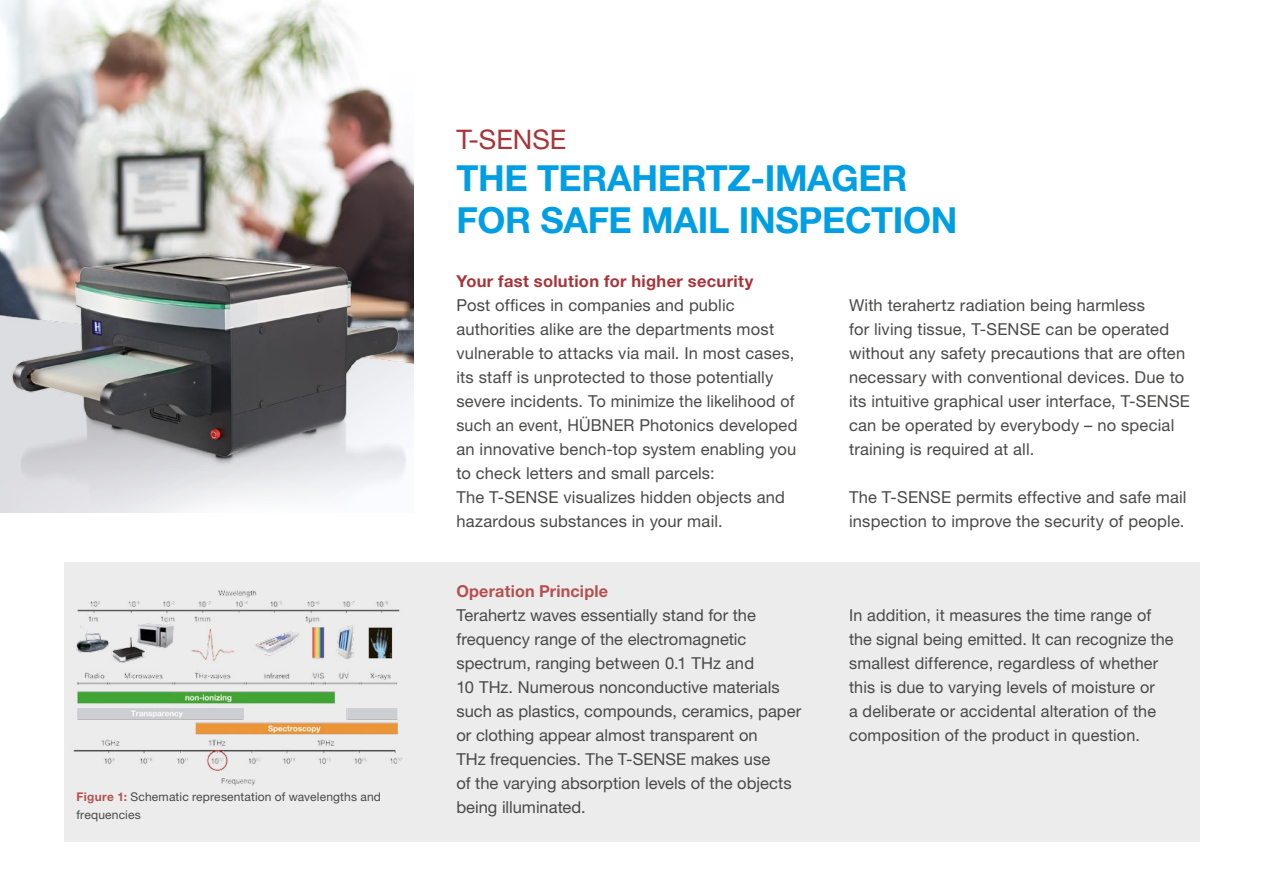
<style>
.page{position:relative;width:1263px;height:893px;background:#fff}
.page>*{position:absolute;margin:0;border:0;box-sizing:border-box;transform-origin:0 0}
.t1{font:700 36px/42px "Helvetica Neue LT";letter-spacing:-.01em;color:#009ee3}
.t2{font:27px "Helvetica Neue LT";color:#a8343a}
.t3{font:16.5px/24px "Helvetica Neue LT";letter-spacing:.01em;color:#494948}
.t4{font:700 16.5px "Helvetica Neue LT";letter-spacing:.02em;color:#a8343a}
.t5{font:700 16.5px "Helvetica Neue LT";letter-spacing:.01em;color:#b4514f}
.t6{font:12px/18px "Helvetica Neue LT";letter-spacing:.015em;color:#494948}
.s1{font-weight:700;color:#b4514f}
</style>
<div class="page">
<div style="left:64px;top:562px;width:1135px;height:280px;background:#ececed"></div>
<img style="left:73px;top:590px;width:330px;height:196px">
<img style="left:0;top:0;width:414px;height:190px">
<img style="left:0;top:190px;width:414px;height:322px">
<p class="t6" style="left:77px;top:787px;width:306px"><span class="s1">Figure 1:</span> Schematic representation of wavelengths and frequencies</p>
<h2 class="t2" style="left:456px;top:123px;width:112px">T-SENSE</h2>
<h1 class="t1" style="left:456px;top:156px;width:503px">THE TERAHERTZ-IMAGER<br>FOR SAFE MAIL INSPECTION</h1>
<p class="t4" style="left:456px;top:271px;width:298px">Your fast solution for higher security</p>
<p class="t3" style="left:456px;top:293px;width:343px">Post offices in companies and public authorities alike are the departments most vulnerable to attacks via mail. In most cases, its staff is unprotected to those potentially severe incidents. To minimize the likelihood of such an event, HÜBNER Photonics developed an innovative bench-top system enabling you to check letters and small parcels:<br>The T-SENSE visualizes hidden objects and hazardous substances in your mail.</p>
<p class="t3" style="left:849px;top:293px;width:342px">With terahertz radiation being harmless<br>for living tissue, T-SENSE can be operated without any safety precautions that are often necessary with conventional devices. Due to its intuitive graphical user interface, T-SENSE can be operated by everybody – no special training is required at all.</p>
<p class="t3" style="left:849px;top:485px;width:339px">The T-SENSE permits effective and safe mail inspection to improve the security of people.</p>
<p class="t5" style="left:456px;top:580px;width:153px">Operation Principle</p>
<p class="t3" style="left:456px;top:602px;width:346px">Terahertz waves essentially stand for the frequency range of the electromagnetic spectrum, ranging between 0.1 THz and<br>10 THz. Numerous nonconductive materials such as plastics, compounds, ceramics, paper or clothing appear almost transparent on<br>THz frequencies. The T-SENSE makes use<br>of the varying absorption levels of the objects being illuminated.</p>
<p class="t3" style="left:849px;top:602px;width:326px">In addition, it measures the time range of the signal being emitted. It can recognize the smallest difference, regardless of whether this is due to varying levels of moisture or<br>a deliberate or accidental alteration of the composition of the product in question.</p>
</div>
